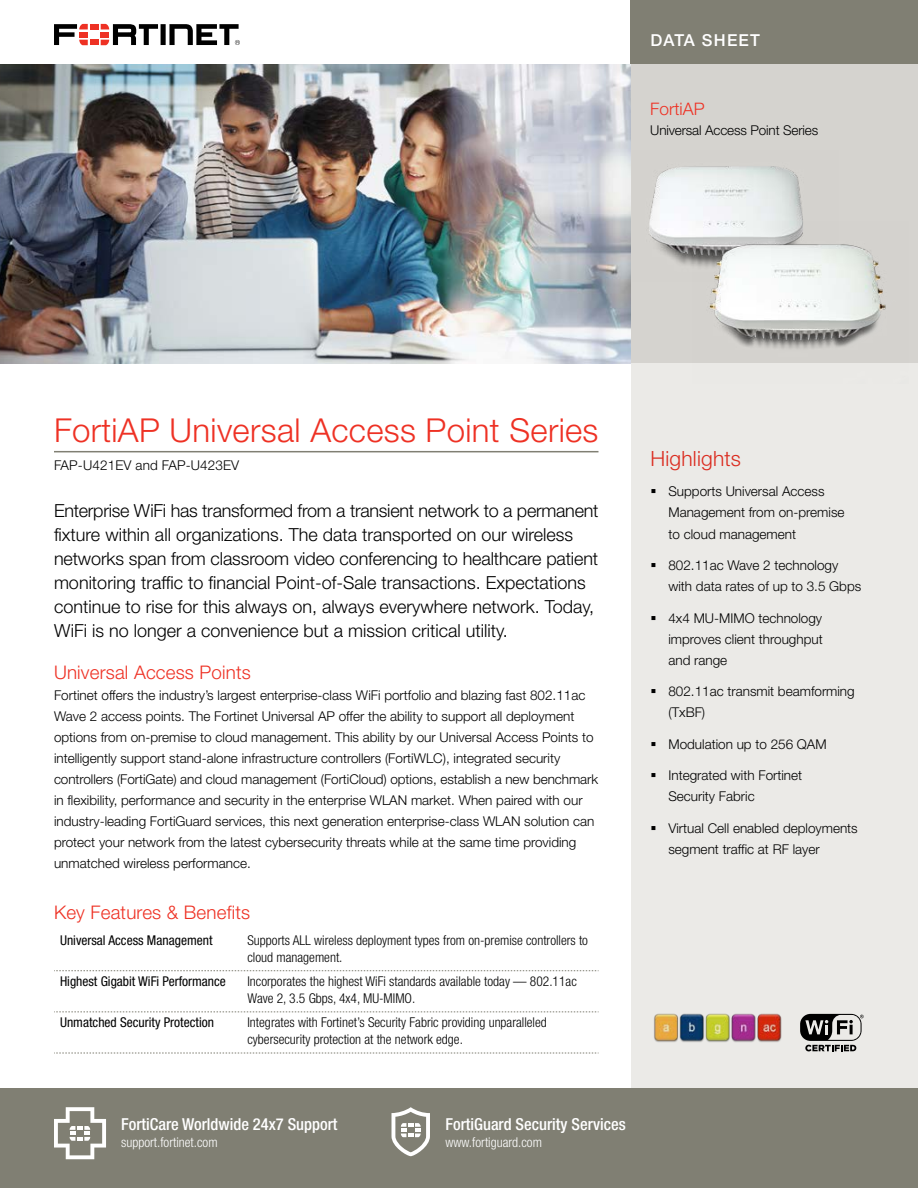
<style>
.page{position:relative;width:918px;height:1188px;background:#fff}
.page>*{position:absolute;margin:0;border:0;box-sizing:border-box;transform-origin:0 0}
.t1{font:300 33px "Helvetica Neue LT Pro";letter-spacing:.01em;color:#ee3124}
.t2{font:300 21px "Helvetica Neue LT Pro";letter-spacing:.01em;color:#ee3124}
.t3{font:300 18.75px "Helvetica Neue LT Pro";letter-spacing:.01em;color:#ee3124}
.t4{font:300 18px/24px "Helvetica Neue LT Pro";color:#000}
.t5{font:300 17.25px "Helvetica Neue LT Pro";color:#ee3124}
.t6{font:500 condensed 16.5px "Helvetica Neue LT Pro";color:#fff}
.t7{font:500 16.5px "Helvetica Neue LT Pro";letter-spacing:.075em;color:#fff}
.t8{font:300 13.5px/21px "Helvetica Neue LT Pro";color:#000}
.t9{font:300 condensed 13.5px/16.5px "Helvetica Neue LT Pro";color:#000}
.t10{font:condensed 13.5px "Helvetica Neue LT Pro";color:#000}
.t11{font:300 condensed 13.5px "Helvetica Neue LT Pro";color:#fff}
</style>
<div class="page">
<svg style="left:54px;top:970px;width:545px;height:1px"></svg>
<svg style="left:54px;top:1012px;width:545px;height:1px"></svg>
<svg style="left:54px;top:1053px;width:545px;height:1px"></svg>
<hr style="left:54px;top:451px;width:544px;height:1px;background:#807f73">
<div style="left:631px;top:363px;width:287px;height:825px;background:#ebeae7"></div>
<div style="left:630px;top:64px;width:288px;height:299px;background:#d5d3cf"></div>
<div style="left:630px;top:0;width:288px;height:64px;background:#807f73"></div>
<div style="left:0;top:1088px;width:918px;height:100px;background:#807f73"></div>
<svg style="left:54px;top:1107px;width:52px;height:52px"></svg>
<svg style="left:392px;top:1107px;width:38px;height:49px"></svg>
<img style="left:649px;top:166px;width:154px;height:100px">
<img style="left:692px;top:222px;width:194px;height:127px">
<img style="left:0;top:64px;width:630px;height:300px">
<div style="left:90px;top:24px;width:8px;height:5px;background:#ee3124"></div>
<div style="left:90px;top:40px;width:8px;height:5px;background:#ee3124"></div>
<svg style="left:54px;top:24px;width:34px;height:21px"></svg>
<svg style="left:101px;top:24px;width:139px;height:21px"></svg>
<p class="t7" style="left:651px;top:30px;width:111px">DATA SHEET</p>
<p class="t5" style="left:650px;top:98px;width:56px">FortiAP</p>
<p class="t8" style="left:650px;top:119px;width:170px">Universal Access Point Series</p>
<h1 class="t1" style="left:54px;top:410px;width:546px">FortiAP Universal Access Point Series</h1>
<p class="t8" style="left:54px;top:455px;width:187px">FAP-U421EV and FAP-U423EV</p>
<p class="t4" style="left:54px;top:498px;width:546px">Enterprise WiFi has transformed from a transient network to a permanent fixture within all organizations. The data transported on our wireless networks span from classroom video conferencing to healthcare patient monitoring traffic to financial Point-of-Sale transactions. Expectations continue to rise for this always on, always everywhere network. Today, WiFi is no longer a convenience but a mission critical utility.</p>
<h3 class="t3" style="left:54px;top:661px;width:198px">Universal Access Points</h3>
<p class="t8" style="left:54px;top:684px;width:546px">Fortinet offers the industry’s largest enterprise-class WiFi portfolio and blazing fast 802.11ac Wave 2 access points. The Fortinet Universal AP offer the ability to support all deployment options from on-premise to cloud management. This ability by our Universal Access Points to intelligently support stand-alone infrastructure controllers (FortiWLC), integrated security controllers (FortiGate) and cloud management (FortiCloud) options, establish a new benchmark in flexibility, performance and security in the enterprise WLAN market. When paired with our industry-leading FortiGuard services, this next generation enterprise-class WLAN solution can protect your network from the latest cybersecurity threats while at the same time providing unmatched wireless performance.</p>
<h3 class="t3" style="left:54px;top:901px;width:198px">Key Features &amp; Benefits</h3>
<p class="t10" style="left:60px;top:933px;width:154px">Universal Access Management</p>
<p class="t9" style="left:248px;top:932px;width:342px">Supports ALL wireless deployment types from on-premise controllers to cloud management.</p>
<p class="t10" style="left:60px;top:974px;width:167px">Highest Gigabit WiFi Performance</p>
<p class="t9" style="left:248px;top:973px;width:331px">Incorporates the highest WiFi standards available today — 802.11ac<br>Wave 2, 3.5 Gbps, 4x4, MU-MIMO.</p>
<p class="t10" style="left:60px;top:1015px;width:156px">Unmatched Security Protection</p>
<p class="t9" style="left:248px;top:1014px;width:301px">Integrates with Fortinet’s Security Fabric providing unparalleled cybersecurity protection at the network edge.</p>
<h2 class="t2" style="left:651px;top:446px;width:92px">Highlights</h2>
<p class="t8" style="left:668px;top:481px;width:178px;text-indent:-18px">▪ Supports Universal Access<br>Management from on-premise to cloud management</p>
<p class="t8" style="left:668px;top:554px;width:194px;text-indent:-18px">▪ 802.11ac Wave 2 technology with data rates of up to 3.5 Gbps</p>
<p class="t8" style="left:668px;top:607px;width:156px;text-align:justify;text-indent:-18px">▪ 4x4 MU-MIMO technology improves client throughput and range</p>
<p class="t8" style="left:668px;top:680px;width:188px;text-indent:-18px">▪ 802.11ac transmit beamforming (TxBF)</p>
<p class="t8" style="left:650px;top:733px;width:178px">▪ Modulation up to 256 QAM</p>
<p class="t8" style="left:668px;top:764px;width:135px;text-indent:-18px">▪ Integrated with Fortinet<br>Security Fabric</p>
<p class="t8" style="left:668px;top:817px;width:191px;text-indent:-18px">▪ Virtual Cell enabled deployments segment traffic at RF layer</p>
<p class="t6" style="left:121px;top:1115px;width:218px">FortiCare Worldwide 24x7 Support</p>
<p class="t11" style="left:121px;top:1134px;width:98px">support.fortinet.com</p>
<p class="t6" style="left:446px;top:1115px;width:182px">FortiGuard Security Services</p>
<p class="t11" style="left:446px;top:1134px;width:98px">www.fortiguard.com</p>
</div>
